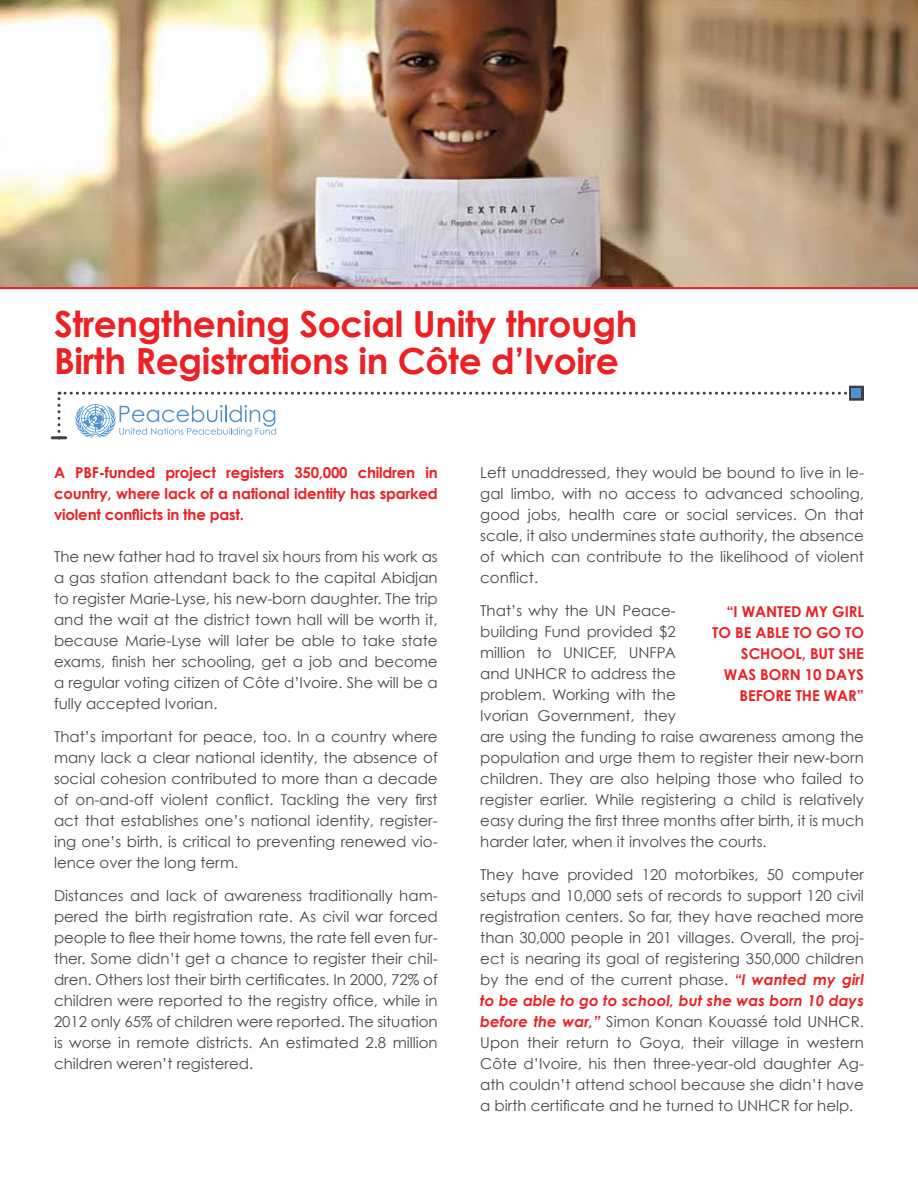
<style>
.page{position:relative;width:918px;height:1188px;background:#fff}
.page>*{position:absolute;margin:0;border:0;box-sizing:border-box;transform-origin:0 0}
.t1{font:700 36px/37.5px "Century Gothic";letter-spacing:-.01em;color:#ed2124}
.t2{font:15px/21px "Century Gothic";color:#48484a;text-align:justify}
.t3{font:700 15px/21px "Century Gothic";letter-spacing:-.005em;color:#ed2124;text-align:justify}
.s1{font-weight:700;font-style:italic;color:#ed2124}
</style>
<div class="page">
<img style="left:0;top:0;width:918px;height:289px">
<hr style="left:52px;top:436px;width:14px;height:3px;background:#414042">
<div style="left:849px;top:386px;width:15px;height:15px;border:3px solid #414042"></div>
<div style="left:852px;top:389px;width:9px;height:9px;background:#4f92ce"></div>
<svg style="left:58px;top:392px;width:793px;height:47px"></svg>
<h1 class="t1" style="left:54px;top:304px;width:585px">Strengthening Social Unity through<br>Birth Registrations in Côte d’Ivoire</h1>
<p class="t3" style="left:54px;top:462px;width:385px">A PBF-funded project registers 350,000 children in country, where lack of a national identity has sparked violent conflicts in the past.</p>
<p class="t2" style="left:54px;top:546px;width:385px">The new father had to travel six hours from his work as a gas station attendant back to the capital Abidjan to register Marie-Lyse, his new-born daughter. The trip and the wait at the district town hall will be worth it, because Marie-Lyse will later be able to take state exams, finish her schooling, get a job and become a regular voting citizen of Côte d’Ivoire. She will be a fully accepted Ivorian.</p>
<p class="t2" style="left:54px;top:726px;width:385px">That’s important for peace, too. In a country where many lack a clear national identity, the absence of social cohesion contributed to more than a decade of on-and-off violent conflict. Tackling the very first act that establishes one’s national identity, register&shy;ing one’s birth, is critical to preventing renewed vio&shy;lence over the long term.</p>
<p class="t2" style="left:54px;top:885px;width:385px">Distances and lack of awareness traditionally ham&shy;pered the birth registration rate. As civil war forced people to flee their home towns, the rate fell even fur&shy;ther. Some didn’t get a chance to register their chil&shy;dren. Others lost their birth certificates. In 2000, 72% of children were reported to the registry office, while in 2012 only 65% of children were reported. The situation is worse in remote districts. An estimated 2.8 million children weren’t registered.</p>
<p class="t2" style="left:480px;top:462px;width:385px">Left unaddressed, they would be bound to live in le&shy;gal limbo, with no access to advanced schooling, good jobs, health care or social services. On that scale, it also undermines state authority, the absence of which can contribute to the likelihood of violent conflict.</p>
<p class="t2" style="left:480px;top:600px;width:385px;text-align:left">That’s why the UN Peace-<br>building Fund provided $2<br>million to UNICEF, UNFPA<br>and UNHCR to address the<br>problem. Working with the<br>Ivorian Government, they<br>are using the funding to raise awareness among the population and urge them to register their new-born children. They are also helping those who failed to register earlier. While registering a child is relatively easy during the first three months after birth, it is much harder later, when it involves the courts.</p>
<p class="t2" style="left:480px;top:864px;width:385px">They have provided 120 motorbikes, 50 computer setups and 10,000 sets of records to support 120 civil registration centers. So far, they have reached more than 30,000 people in 201 villages. Overall, the proj&shy;ect is nearing its goal of registering 350,000 children by the end of the current phase. <span class="s1">“I wanted my girl to be able to go to school, but she was born 10 days before the war,”</span> Simon Konan Kouassé told UNHCR.<br>Upon their return to Goya, their village in western Côte d’Ivoire, his then three-year-old daughter Ag&shy;ath couldn’t attend school because she didn’t have a birth certificate and he turned to UNHCR for help.</p>
<p class="t3" style="left:712px;top:601px;width:153px;text-align:right">“I WANTED MY GIRL<br>TO BE ABLE TO GO TO<br>SCHOOL, BUT SHE<br>WAS BORN 10 DAYS<br>BEFORE THE WAR”</p>
</div>
